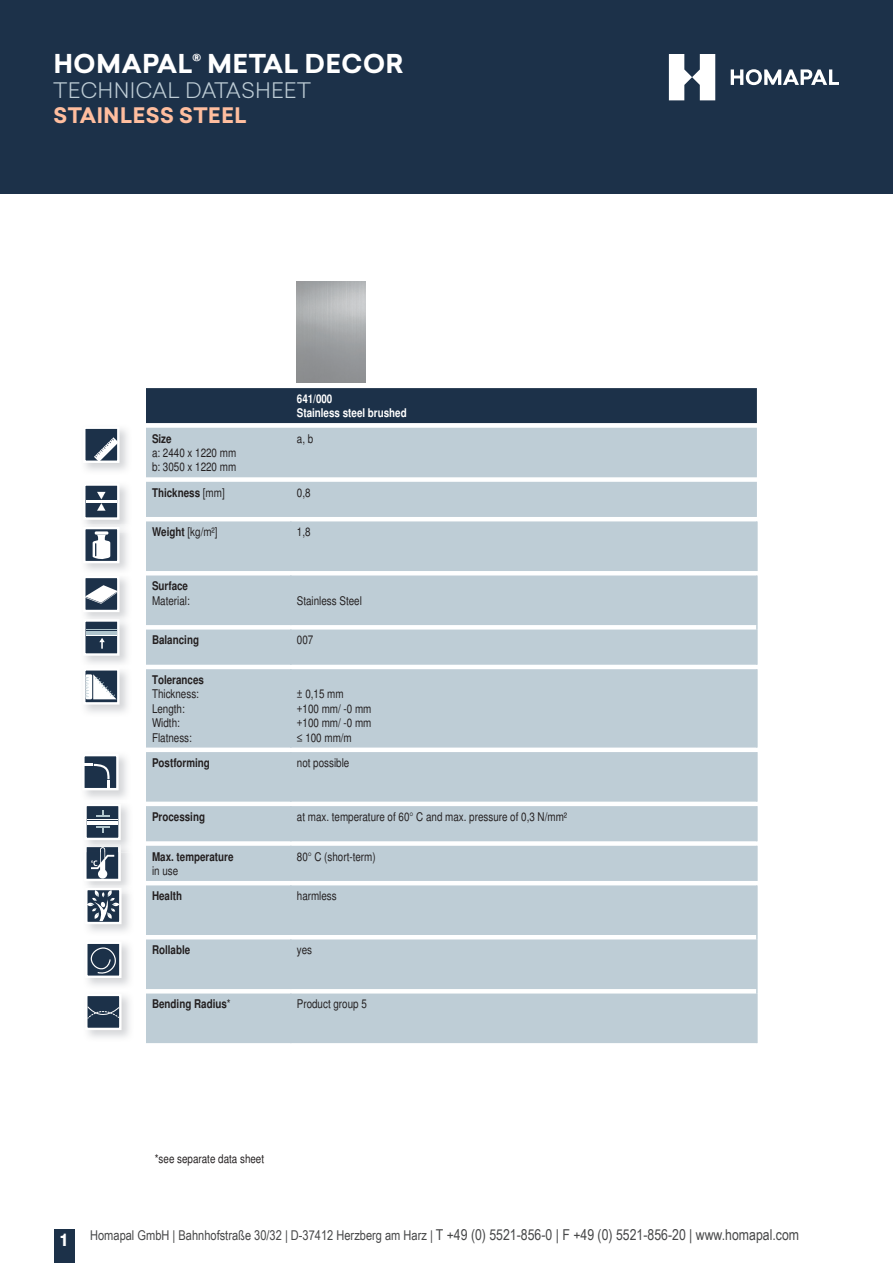
<style>
.page{position:relative;width:893px;height:1263px;background:#fff}
.page>*{position:absolute;margin:0;border:0;box-sizing:border-box;transform-origin:0 0}
.t1{font:700 25.5px "Arpa Sans";letter-spacing:.03em;color:#fff}
.t2{font:300 21px "Arpa Sans";letter-spacing:.04em;color:#becdd6}
.t3{font:700 21px "Arpa Sans";letter-spacing:.03em;color:#ffbe9f}
.t4{font:700 16.5px "Arpa Sans";color:#fff}
.t5{font:13.5px "Arial Narrow";color:#464748}
.t6{font:condensed 12px/14.4px "Helvetica";color:#231f20}
.t7{font:700 condensed 12px "Helvetica";color:#231f20}
.t8{font:700 condensed 12px/14.4px "Helvetica";color:#fff}
.t9{font:12px "Arial Narrow";color:#fff}
.s1{font-weight:400}
.s2{font-weight:700}
.s3{font-size:15px}
</style>
<div class="page">
<div style="left:54px;top:1229px;width:20px;height:34px;background:#1c3149"></div>
<div style="left:0;top:0;width:893px;height:193px;background:#1c3149"></div>
<svg style="left:731px;top:69px;width:108px;height:16px"></svg>
<svg style="left:669px;top:54px;width:46px;height:46px"></svg>
<div style="left:84px;top:428px;width:34px;height:34px;background:#1c3149"></div>
<svg style="left:94px;top:437px;width:23px;height:23px"></svg>
<div style="left:83px;top:426px;width:37px;height:37px;border:2px solid #fff"></div>
<div style="left:84px;top:484px;width:34px;height:34px;background:#1c3149"></div>
<hr style="left:86px;top:500px;width:31px;height:2px;background:#fff">
<svg style="left:95px;top:492px;width:11px;height:19px"></svg>
<div style="left:83px;top:483px;width:37px;height:37px;border:2px solid #fff"></div>
<div style="left:84px;top:528px;width:34px;height:34px;background:#1c3149"></div>
<svg style="left:92px;top:531px;width:18px;height:28px"></svg>
<div style="left:83px;top:527px;width:37px;height:36px;border:2px solid #fff"></div>
<div style="left:83px;top:755px;width:34px;height:34px;background:#1c3149"></div>
<svg style="left:85px;top:763px;width:25px;height:24px"></svg>
<div style="left:82px;top:754px;width:37px;height:36px;border:2px solid #fff"></div>
<div style="left:84px;top:577px;width:34px;height:34px;background:#1c3149"></div>
<svg style="left:86px;top:585px;width:31px;height:19px"></svg>
<div style="left:83px;top:576px;width:37px;height:36px;border:2px solid #fff"></div>
<div style="left:84px;top:620px;width:34px;height:34px;background:#1c3149"></div>
<hr style="left:86px;top:635px;width:30px;height:1px;background:#fff">
<hr style="left:86px;top:631px;width:30px;height:3px;background:#b0c5cd">
<hr style="left:86px;top:629px;width:30px;height:1px;background:#b0c5cd">
<svg style="left:99px;top:638px;width:6px;height:11px"></svg>
<div style="left:83px;top:619px;width:37px;height:37px;border:2px solid #fff"></div>
<svg style="left:88px;top:891px;width:31px;height:30px"></svg>
<div style="left:85px;top:888px;width:37px;height:36px;border:2px solid #fff"></div>
<div style="left:86px;top:943px;width:34px;height:34px;background:#1c3149"></div>
<svg style="left:90px;top:947px;width:26px;height:27px"></svg>
<div style="left:85px;top:941px;width:37px;height:37px;border:2px solid #fff"></div>
<svg style="left:86px;top:671px;width:31px;height:30px"></svg>
<svg style="left:86px;top:674px;width:31px;height:25px"></svg>
<div style="left:83px;top:668px;width:37px;height:36px;border:2px solid #fff"></div>
<div style="left:86px;top:995px;width:34px;height:34px;background:#1c3149"></div>
<svg style="left:88px;top:1006px;width:31px;height:13px"></svg>
<div style="left:85px;top:994px;width:37px;height:36px;border:2px solid #fff"></div>
<div style="left:146px;top:388px;width:611px;height:35px;background:#1c3149"></div>
<svg style="left:146px;top:428px;width:611px;height:54px;background:#c3d1d9"></svg>
<svg style="left:146px;top:482px;width:611px;height:561px;background:#c3d1d9"></svg>
<hr style="left:290px;top:521px;width:2px;height:50px;background:#becdd6">
<hr style="left:756px;top:521px;width:2px;height:50px;background:#becdd6">
<hr style="left:290px;top:575px;width:2px;height:50px;background:#becdd6">
<hr style="left:756px;top:575px;width:2px;height:50px;background:#becdd6">
<hr style="left:290px;top:629px;width:2px;height:36px;background:#becdd6">
<hr style="left:756px;top:629px;width:2px;height:36px;background:#becdd6">
<hr style="left:290px;top:669px;width:2px;height:78px;background:#becdd6">
<hr style="left:756px;top:669px;width:2px;height:78px;background:#becdd6">
<hr style="left:290px;top:752px;width:2px;height:50px;background:#becdd6">
<hr style="left:756px;top:752px;width:2px;height:50px;background:#becdd6">
<hr style="left:290px;top:806px;width:2px;height:35px;background:#becdd6">
<hr style="left:756px;top:806px;width:2px;height:35px;background:#becdd6">
<hr style="left:290px;top:846px;width:2px;height:35px;background:#becdd6">
<hr style="left:756px;top:846px;width:2px;height:35px;background:#becdd6">
<hr style="left:290px;top:885px;width:2px;height:50px;background:#becdd6">
<hr style="left:756px;top:885px;width:2px;height:50px;background:#becdd6">
<hr style="left:290px;top:939px;width:2px;height:50px;background:#becdd6">
<hr style="left:756px;top:939px;width:2px;height:50px;background:#becdd6">
<hr style="left:290px;top:993px;width:2px;height:50px;background:#becdd6">
<hr style="left:756px;top:993px;width:2px;height:50px;background:#becdd6">
<svg style="left:86px;top:852px;width:35px;height:29px"></svg>
<img style="left:84px;top:845px;width:37px;height:7px">
<div style="left:86px;top:805px;width:34px;height:34px;background:#1c3149"></div>
<hr style="left:87px;top:821px;width:31px;height:3px;background:#fff">
<hr style="left:87px;top:819px;width:31px;height:1px;background:#fff">
<svg style="left:96px;top:811px;width:14px;height:6px"></svg>
<svg style="left:97px;top:826px;width:13px;height:6px"></svg>
<div style="left:84px;top:804px;width:37px;height:36px;border:2px solid #fff"></div>
<h1 class="t1" style="left:54px;top:44px;width:351px">HOMAPAL<sup>®</sup> METAL DECOR</h1>
<h2 class="t2" style="left:54px;top:75px;width:259px">TECHNICAL DATASHEET</h2>
<h2 class="t3" style="left:54px;top:100px;width:194px">STAINLESS STEEL</h2>
<p class="t7" style="left:152px;top:431px;width:21px">Size</p>
<p class="t6" style="left:152px;top:445px;width:86px">a: 2440 x 1220 mm b: 3050 x 1220 mm</p>
<p class="t8" style="left:297px;top:391px;width:111px">641/000<br>Stainless steel brushed</p>
<p class="t6" style="left:297px;top:431px;width:18px">a, b</p>
<p class="t7" style="left:152px;top:485px;width:74px">Thickness <span class="s1">[mm]</span></p>
<p class="t6" style="left:297px;top:485px;width:15px">0,8</p>
<p class="t6" style="left:152px;top:525px;width:67px"><span class="s2">Weight</span> [kg/m²]</p>
<p class="t6" style="left:297px;top:525px;width:15px">1,8</p>
<p class="t7" style="left:152px;top:579px;width:38px">Surface</p>
<p class="t6" style="left:152px;top:593px;width:39px">Material:</p>
<p class="t6" style="left:297px;top:593px;width:67px">Stainless Steel</p>
<p class="t7" style="left:152px;top:633px;width:49px">Balancing</p>
<p class="t6" style="left:297px;top:633px;width:18px">007</p>
<p class="t7" style="left:152px;top:673px;width:53px">Tolerances</p>
<p class="t6" style="left:152px;top:687px;width:49px">Thickness:<br>Length:<br>Width:<br>Flatness:</p>
<p class="t6" style="left:297px;top:687px;width:76px">± 0,15 mm<br>+100 mm/ -0 mm +100 mm/ -0 mm ≤ 100 mm/m</p>
<p class="t7" style="left:152px;top:755px;width:59px">Postforming</p>
<p class="t6" style="left:297px;top:755px;width:54px">not possible</p>
<p class="t7" style="left:152px;top:809px;width:55px">Processing</p>
<p class="t6" style="left:297px;top:809px;width:272px">at max. temperature of 60° C and max. pressure of 0,3 N/mm²</p>
<p class="t7" style="left:152px;top:849px;width:83px">Max. temperature</p>
<p class="t6" style="left:152px;top:863px;width:28px">in use</p>
<p class="t6" style="left:297px;top:849px;width:80px">80° C (short-term)</p>
<p class="t7" style="left:152px;top:889px;width:32px">Health</p>
<p class="t6" style="left:297px;top:889px;width:41px">harmless</p>
<p class="t7" style="left:152px;top:943px;width:40px">Rollable</p>
<p class="t6" style="left:297px;top:943px;width:17px">yes</p>
<p class="t7" style="left:152px;top:997px;width:80px">Bending Radius<span class="s1">*</span></p>
<p class="t6" style="left:297px;top:997px;width:72px">Product group 5</p>
<p class="t6" style="left:155px;top:1151px;width:111px">*see separate data sheet</p>
<p class="t9" style="left:61px;top:1229px;width:7px">1</p>
<p class="t5" style="left:90px;top:1225px;width:710px">Homapal GmbH | Bahnhofstraße 30/32 | D-37412 Herzberg am Harz | <span class="s3">T +49 (0) 5521-856-0 | F +49 (0) 5521-856-20 | www.homapal.com</span></p>
<h3 class="t4" style="left:61px;top:1227px;width:8px">1</h3>
</div>
